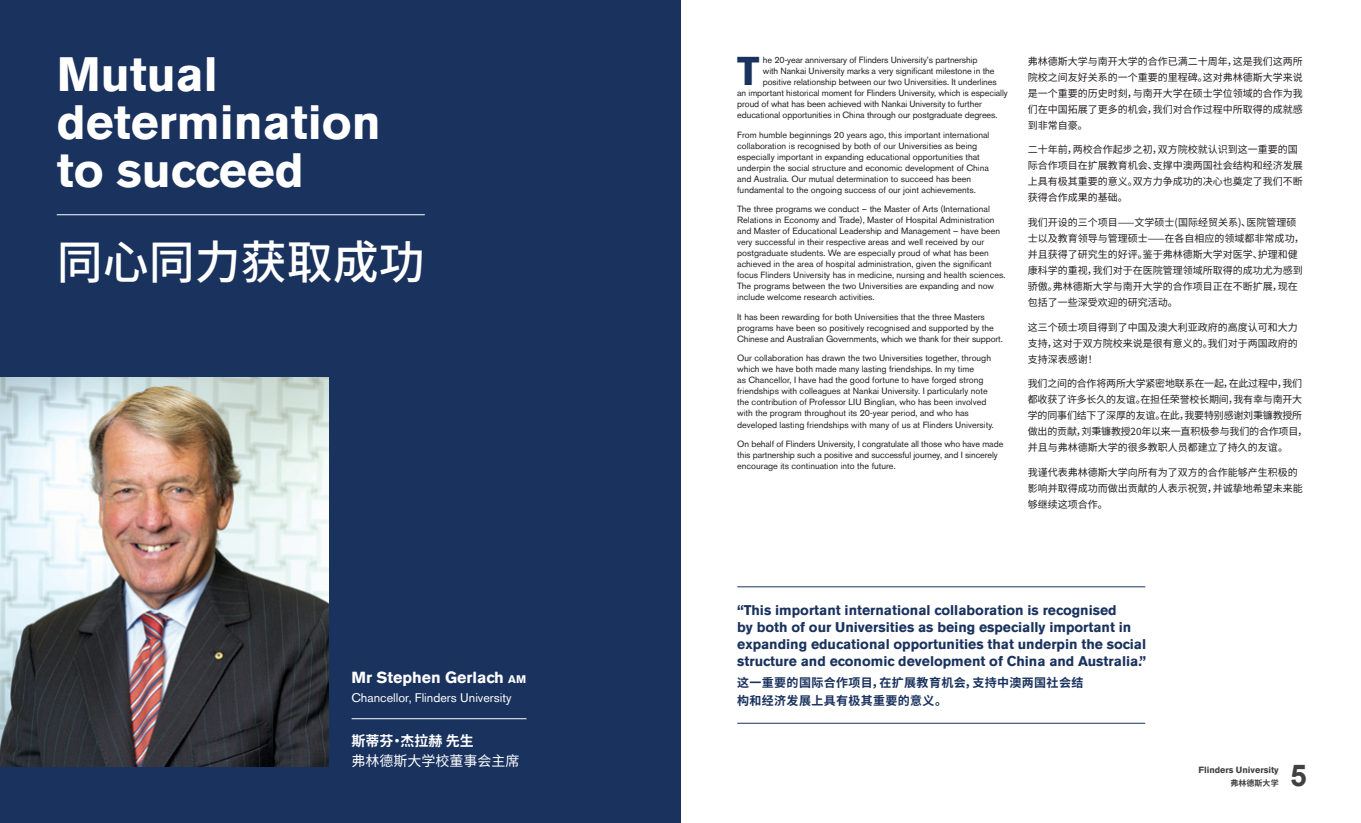
<style>
.page{position:relative;width:1361px;height:823px;background:#fff}
.page>*{position:absolute;margin:0;border:0;box-sizing:border-box;transform-origin:0 0}
.t1{font:700 48px/48px "Akzidenz Grotesk BE";color:#fff}
.t2{font:500 46px "Source Han Sans CN";color:#fff}
.t3{font:700 40px "Akzidenz Grotesk BE";color:#1a325e}
.t4{font:700 30px "Arial";color:#414042}
.t5{font:700 16px "Akzidenz Grotesk BE";color:#fff}
.t6{font:700 14px/17px "Akzidenz Grotesk BE";color:#1a325e}
.t7{font:14px "Source Han Sans CN";color:#fff}
.t8{font:700 14px "Source Han Sans CN";color:#fff}
.t9{font:12.5px "Akzidenz Grotesk BE";color:#fff}
.t10{font:700 12px/18px "Source Han Sans CN";letter-spacing:.03em;color:#1a325e}
.t11{font:10px/16px "Source Han Sans CN";color:#231f20}
.t12{font:10px/16px "Source Han Sans CN";letter-spacing:-.02em;color:#231f20}
.t13{font:9px/11px "Akzidenz Grotesk BE";color:#231f20}
.t14{font:700 9px "Akzidenz Grotesk BE";color:#414042}
.t15{font:700 8px "Source Han Sans CN";letter-spacing:.01em;color:#414042}
.s1{font-size:11px}
</style>
<div class="page">
<div style="left:0;top:0;width:680px;height:822px;background:#1a325e"></div>
<img style="left:0;top:377px;width:329px;height:388px">
<hr style="left:57px;top:214px;width:368px;height:1px;background:#fff">
<hr style="left:351px;top:717px;width:175px;height:1px;background:#fff">
<hr style="left:737px;top:586px;width:408px;height:1px;background:#1a325e">
<hr style="left:737px;top:722px;width:408px;height:1px;background:#1a325e">
<h1 class="t1" style="left:57px;top:50px;width:325px">Mutual determination to succeed</h1>
<h2 class="t2" style="left:57px;top:236px;width:369px">同心同力获取成功</h2>
<h3 class="t5" style="left:351px;top:667px;width:176px">Mr Stephen Gerlach <span class="s1">AM</span></h3>
<h3 class="t9" style="left:351px;top:690px;width:161px">Chancellor, Flinders University</h3>
<h3 class="t8" style="left:351px;top:732px;width:124px">斯蒂芬·杰拉赫 先生</h3>
<h3 class="t7" style="left:351px;top:752px;width:169px">弗林德斯大学校董事会主席</h3>
<h3 class="t3" style="left:737px;top:48px;width:24px">T</h3>
<p class="t13" style="left:763px;top:54px;width:216px">he 20-year anniversary of Flinders University’s partnership</p>
<p class="t13" style="left:763px;top:65px;width:233px">with Nankai University marks a very significant milestone in the</p>
<p class="t13" style="left:763px;top:76px;width:235px">positive relationship between our two Universities. It underlines</p>
<p class="t13" style="left:737px;top:87px;width:272px">an important historical moment for Flinders University, which is especially</p>
<p class="t13" style="left:737px;top:98px;width:246px">proud of what has been achieved with Nankai University to further</p>
<p class="t13" style="left:737px;top:109px;width:262px">educational opportunities in China through our postgraduate degrees.</p>
<p class="t13" style="left:737px;top:129px;width:254px">From humble beginnings 20 years ago, this important international collaboration is recognised by both of our Universities as being especially important in expanding educational opportunities that underpin the social structure and economic development of China and Australia. Our mutual determination to succeed has been fundamental to the ongoing success of our joint achievements.</p>
<p class="t13" style="left:737px;top:203px;width:270px">The three programs we conduct – the Master of Arts (International Relations in Economy and Trade), Master of Hospital Administration and Master of Educational Leadership and Management – have been very successful in their respective areas and well received by our postgraduate students. We are especially proud of what has been achieved in the area of hospital administration, given the significant focus Flinders University has in medicine, nursing and health sciences.<br>The programs between the two Universities are expanding and now include welcome research activities.</p>
<p class="t13" style="left:737px;top:311px;width:267px">It has been rewarding for both Universities that the three Masters programs have been so positively recognised and supported by the<br>Chinese and Australian Governments, which we thank for their support.</p>
<p class="t13" style="left:737px;top:352px;width:258px">Our collaboration has drawn the two Universities together, through which we have both made many lasting friendships. In my time<br>as Chancellor, I have had the good fortune to have forged strong friendships with colleagues at Nankai University. I particularly note the contribution of Professor LIU Binglian, who has been involved with the program throughout its 20-year period, and who has developed lasting friendships with many of us at Flinders University.</p>
<p class="t13" style="left:737px;top:438px;width:268px">On behalf of Flinders University, I congratulate all those who have made this partnership such a positive and successful journey, and I sincerely encourage its continuation into the future.</p>
<p class="t11" style="left:1028px;top:53px;width:276px;text-align:justify">弗林德斯大学与南开大学的合作已满二十周年，这是我们这两所院校之间友好关系的一个重要的里程碑。这对弗林德斯大学来说是一个重要的历史时刻，与南开大学在硕士学位领域的合作为我们在中国拓展了更多的机会，我们对合作过程中所取得的成就感到非常自豪。</p>
<p class="t11" style="left:1028px;top:142px;width:276px">二十年前，两校合作起步之初，双方院校就认识到这一重要的国际合作项目在扩展教育机会、支撑中澳两国社会结构和经济发展上具有极其重要的意义。双方力争成功的决心也奠定了我们不断获得合作成果的基础。</p>
<p class="t11" style="left:1028px;top:214px;width:278px">我们开设的三个项目——文学硕士(国际经贸关系)、医院管理硕士以及教育领导与管理硕士——在各自相应的领域都非常成功，并且获得了研究生的好评。鉴于弗林德斯大学对医学、护理和健康科学的重视，我们对于在医院管理领域所取得的成功尤为感到骄傲。弗林德斯大学与南开大学的合作项目正在不断扩展，现在包括了一些深受欢迎的研究活动。</p>
<p class="t11" style="left:1028px;top:319px;width:271px;text-align:justify">这三个硕士项目得到了中国及澳大利亚政府的高度认可和大力支持，这对于双方院校来说是很有意义的。我们对于两国政府的支持深表感谢！</p>
<p class="t12" style="left:1028px;top:375px;width:281px">我们之间的合作将两所大学紧密地联系在一起，在此过程中，我们都收获了许多长久的友谊。在担任荣誉校长期间，我有幸与南开大学的同事们结下了深厚的友谊。在此，我要特别感谢刘秉镰教授所做出的贡献，刘秉镰教授20年以来一直积极参与我们的合作项目，并且与弗林德斯大学的很多教职人员都建立了持久的友谊。</p>
<p class="t11" style="left:1028px;top:464px;width:276px">我谨代表弗林德斯大学向所有为了双方的合作能够产生积极的影响并取得成功而做出贡献的人表示祝贺，并诚挚地希望未来能够继续这项合作。</p>
<p class="t6" style="left:737px;top:601px;width:410px">“This important international collaboration is recognised<br>by both of our Universities as being especially important in expanding educational opportunities that underpin the social structure and economic development of China and Australia.”</p>
<h3 class="t10" style="left:737px;top:673px;width:348px">这一重要的国际合作项目，在扩展教育机会，支持中澳两国社会结构和经济发展上具有极其重要的意义。</h3>
<p class="t14" style="left:1198px;top:764px;width:82px">Flinders University</p>
<p class="t15" style="left:1230px;top:778px;width:50px">弗林德斯大学</p>
<h3 class="t4" style="left:1290px;top:755px;width:18px">5</h3>
</div>
